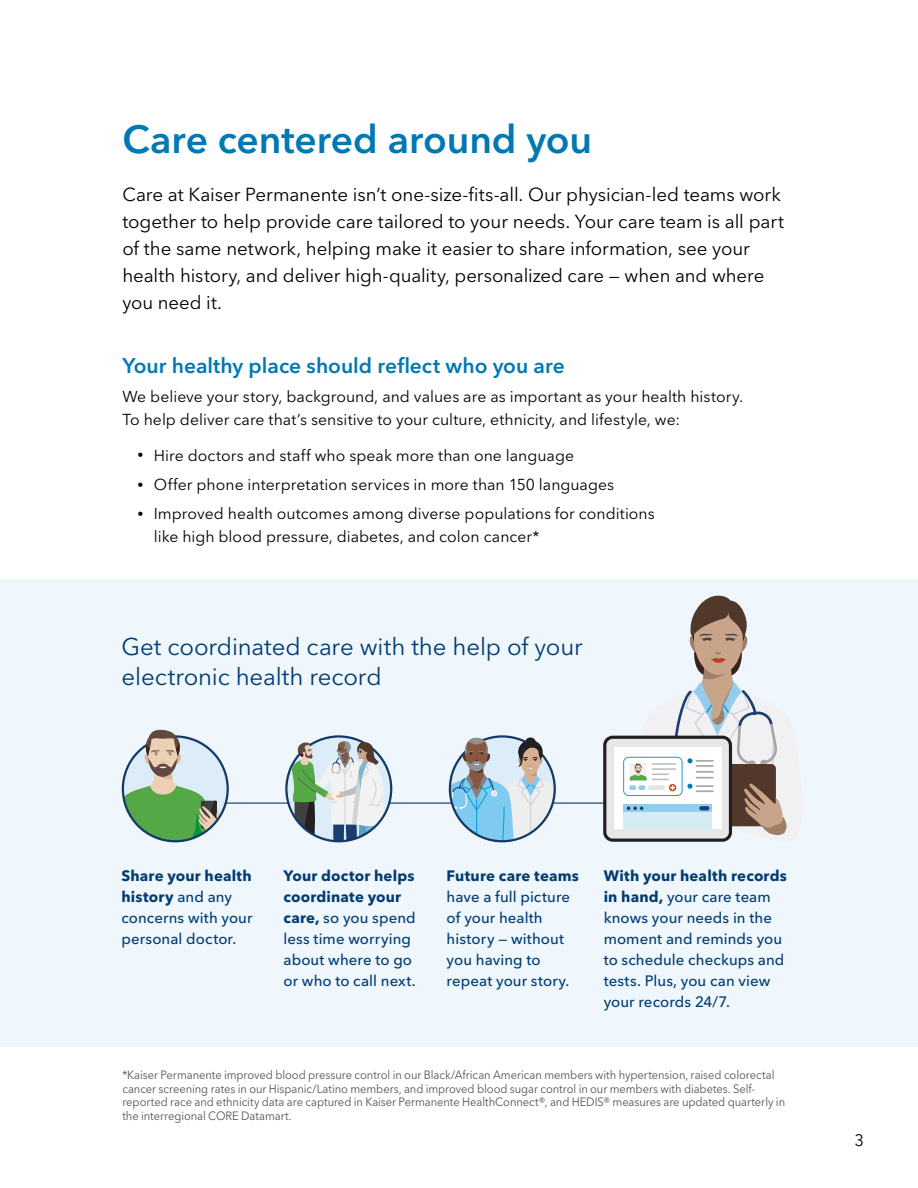
<style>
.page{position:relative;width:918px;height:1188px;background:#fff}
.page>*{position:absolute;margin:0;border:0;box-sizing:border-box;transform-origin:0 0}
.t1{font:600 39px "Avenir Next LT Pro";letter-spacing:-.005em;color:#0078b4}
.t2{font:24px/30px "Avenir Next LT Pro";letter-spacing:-.005em;color:#003b71}
.t3{font:600 21px "Avenir Next LT Pro";color:#0078b4}
.t4{font:18.75px/27px "Avenir Next LT Pro";letter-spacing:-.005em;color:#000}
.t5{font:16.5px "Avenir Next LT Pro";color:#000}
.t6{font:15.75px/22.5px "Avenir Next LT Pro";letter-spacing:.005em;color:#000}
.t7{font:500 15px/21px "Avenir Next LT Pro";letter-spacing:.005em;color:#003b71}
.t8{font:700 15px "Avenir Next LT Pro";letter-spacing:.015em;color:#003b71}
.t9{font:12px/13.5px "Avenir Next LT Pro";letter-spacing:-.005em;color:#535454;scale:.93 1}
.s1{font-size:12px}
.s2{font-weight:700}
</style>
<div class="page">
<div style="left:0;top:579px;width:918px;height:467px;background:#eff7fd"></div>
<hr style="left:178px;top:803px;width:619px;height:1px;background:#143964">
<div style="left:605px;top:737px;width:125px;height:103px;background:#e6e7e6;border-radius:8px"></div>
<div style="left:603px;top:736px;width:129px;height:106px;border:3px solid #221f1f;border-radius:8px"></div>
<div style="left:614px;top:747px;width:107px;height:82px;background:#fff"></div>
<div style="left:623px;top:804px;width:89px;height:9px;background:#91cdf0"></div>
<div style="left:623px;top:812px;width:89px;height:17px;background:#d5ecf5"></div>
<svg style="left:450px;top:738px;width:105px;height:103px"></svg>
<div style="left:623px;top:757px;width:59px;height:39px;border:1px solid #209cd2;border-radius:5px"></div>
<svg style="left:627px;top:596px;width:170px;height:246px"></svg>
<svg style="left:123px;top:729px;width:102px;height:112px"></svg>
<svg style="left:286px;top:740px;width:101px;height:101px"></svg>
<h1 class="t1" style="left:122px;top:116px;width:471px">Care centered around you</h1>
<p class="t4" style="left:122px;top:180px;width:663px">Care at Kaiser Permanente isn’t one-size-fits-all. Our physician-led teams work together to help provide care tailored to your needs. Your care team is all part of the same network, helping make it easier to share information, see your health history, and deliver high-quality, personalized care — when and where you need it.</p>
<h3 class="t3" style="left:122px;top:353px;width:444px">Your healthy place should reflect who you are</h3>
<h3 class="t6" style="left:122px;top:386px;width:622px">We believe your story, background, and values are as important as your health history.<br>To help deliver care that’s sensitive to your culture, ethnicity, and lifestyle, we:</h3>
<h3 class="t6" style="left:137px;top:444px;width:438px"><span class="s1">•</span> Hire doctors and staff who speak more than one language</h3>
<h3 class="t6" style="left:137px;top:473px;width:478px"><span class="s1">•</span> Offer phone interpretation services in more than 150 languages</h3>
<h3 class="t6" style="left:154px;top:503px;width:502px;text-indent:-16px"><span class="s1">•</span> Improved health outcomes among diverse populations for conditions like high blood pressure, diabetes, and colon cancer*</h3>
<h2 class="t2" style="left:122px;top:632px;width:463px">Get coordinated care with the help of your electronic health record</h2>
<p class="t7" style="left:122px;top:865px;width:133px"><span class="s2">Share your health history</span> and any concerns with your personal doctor.</p>
<p class="t7" style="left:604px;top:865px;width:185px"><span class="s2">With your health records in hand,</span> your care team knows your needs in the moment and reminds you to schedule checkups and tests. Plus, you can view your records 24/7.</p>
<p class="t7" style="left:283px;top:865px;width:134px"><span class="s2">Your doctor helps coordinate your care,</span> so you spend less time worrying about where to go or who to call next.</p>
<p class="t8" style="left:447px;top:867px;width:134px">Future care teams</p>
<p class="t7" style="left:447px;top:886px;width:125px">have a full picture of your health history — without you having to repeat your story.</p>
<p class="t9" style="left:122px;top:1068px;width:714px">*Kaiser Permanente improved blood pressure control in our Black/African American members with hypertension, raised colorectal cancer screening rates in our Hispanic/Latino members, and improved blood sugar control in our members with diabetes. Self&shy;reported race and ethnicity data are captured in Kaiser Permanente HealthConnect®, and HEDIS® measures are updated quarterly in the interregional CORE Datamart.</p>
<h3 class="t5" style="left:854px;top:1131px;width:11px">3</h3>
</div>
